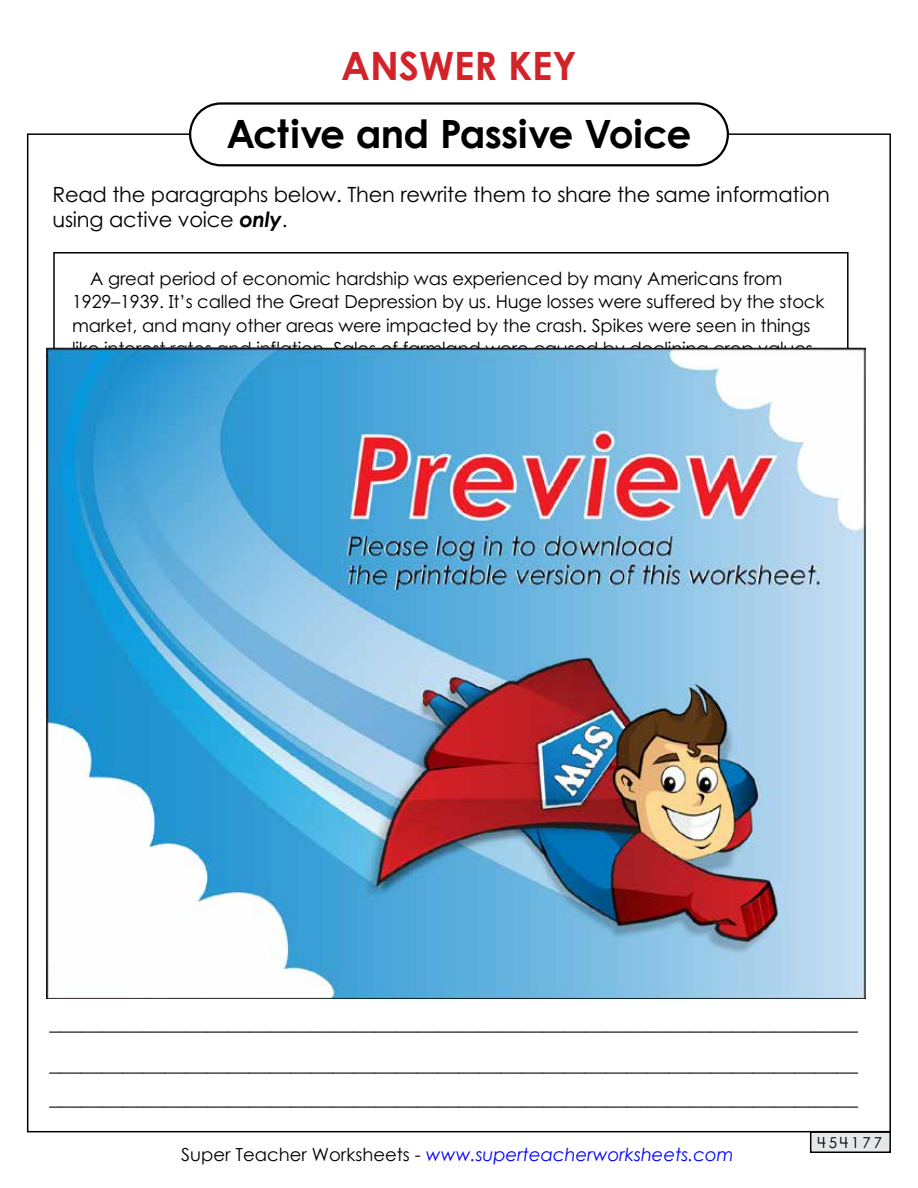
<style>
.page{position:relative;width:918px;height:1188px;background:#fff}
.page>*{position:absolute;margin:0;border:0;box-sizing:border-box;transform-origin:0 0}
.t1{font:700 39px "Century Gothic 2";letter-spacing:-.02em;color:#000}
.t2{font:700 39px "Century Gothic 2";color:#d2232a}
.t3{font:21px/25.2px "Century STW4";letter-spacing:-.01em;color:#000}
.t4{font:18px/23.2px "Century STW4";letter-spacing:-.01em;color:#000}
.t5{font:italic 18px "Century Gothic 2";color:#00f}
.t6{font:15px "Century STW4";letter-spacing:.2em;color:#000}
.s1{font-weight:700;font-style:italic}
.s2{font-style:normal;color:#000}
</style>
<div class="page">
<div style="left:189px;top:102px;width:540px;height:64px;border:2px solid #000;border-radius:31px"></div>
<div style="left:811px;top:1132px;width:79px;height:20px;background:#e6e7e8"></div>
<div style="left:810px;top:1131px;width:81px;height:22px;border:2px solid #000"></div>
<img style="left:47px;top:347px;width:818px;height:652px">
<h1 class="t2" style="left:341px;top:37px;width:237px">ANSWER KEY</h1>
<h1 class="t1" style="left:227px;top:104px;width:466px">Active and Passive Voice</h1>
<p class="t3" style="left:52px;top:181px;width:779px">Read the paragraphs below. Then rewrite them to share the same information using active voice <span class="s1">only</span>.</p>
<p class="t4" style="left:72px;top:267px;width:754px;text-indent:18px">A great period of economic hardship was experienced by many Americans from 1929–1939. It’s called the Great Depression by us. Huge losses were suffered by the stock market, and many other areas were impacted by the crash. Spikes were seen in things like interest rates and inflation. Sales of farmland were caused by declining crop values.</p>
<p class="t3" style="left:49px;top:1002px;width:810px;line-height:40.5px">_____________________________________________________________________________ _____________________________________________________________________________</p>
<p class="t3" style="left:49px;top:1085px;width:810px">_____________________________________________________________________________</p>
<p class="t5" style="left:181px;top:1142px;width:554px"><span class="s2">Super Teacher Worksheets -</span> www.superteacherworksheets.com</p>
<p class="t6" style="left:817px;top:1132px;width:66px">454177</p>
</div>
